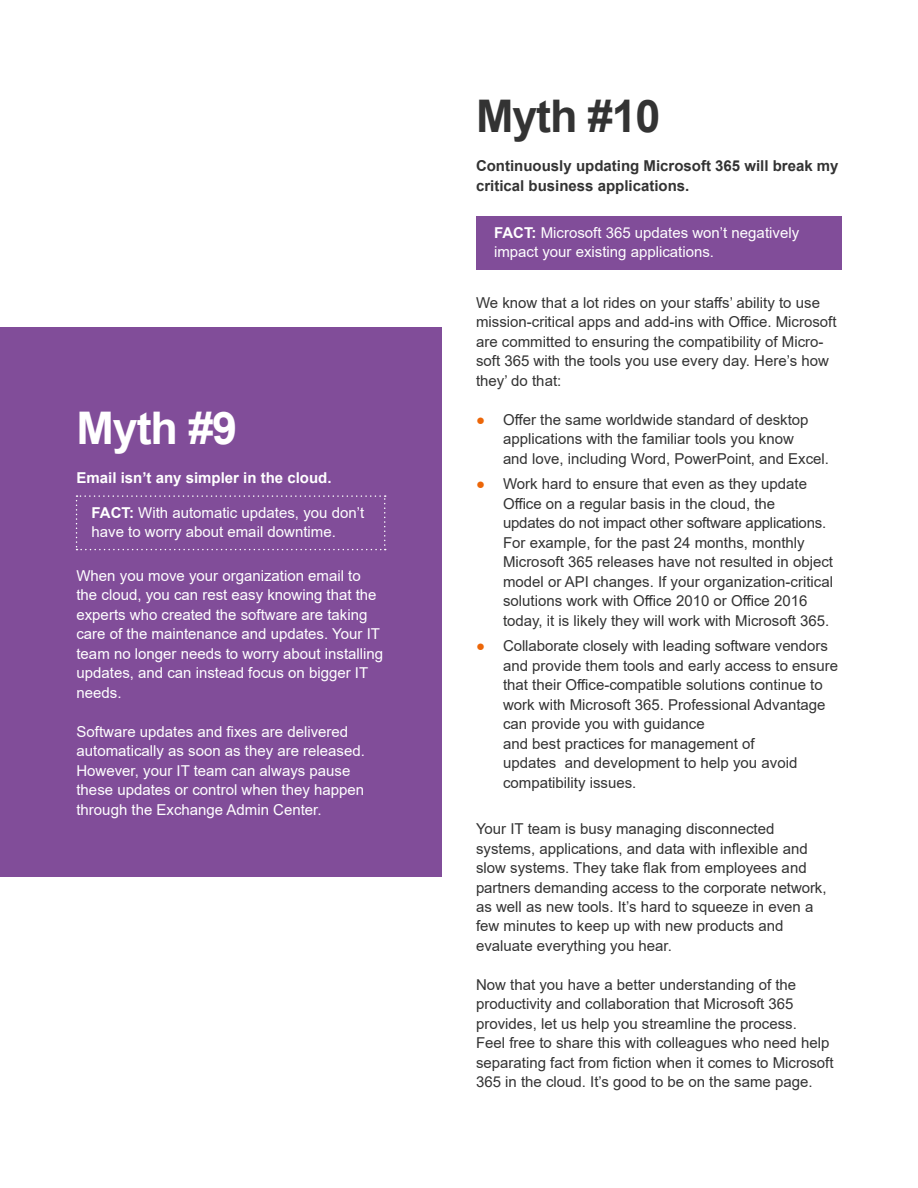
<style>
.page{position:relative;width:918px;height:1188px;background:#fff}
.page>*{position:absolute;margin:0;border:0;box-sizing:border-box;transform-origin:0 0}
.t1{font:700 45px "Arial";letter-spacing:-.025em;color:#333}
.t2{font:700 45px "Arial";color:#fff}
.t3{font:15px/19.5px "Arial";color:#333}
.t4{font:15px/19.5px "Arial";color:#fff}
.t5{font:700 15px/19.5px "Arial";color:#333}
.t6{font:700 15px "Arial";color:#fff}
.s1{font-weight:700}
.s2{font-weight:700;color:#ec6608}
</style>
<div class="page">
<div style="left:0;top:327px;width:442px;height:549px;background:#814d99"></div>
<svg style="left:76px;top:495px;width:310px;height:55px"></svg>
<div style="left:476px;top:216px;width:365px;height:53px;background:#814d99"></div>
<h1 class="t2" style="left:77px;top:396px;width:162px">Myth #9</h1>
<p class="t6" style="left:77px;top:467px;width:257px">Email isn’t any simpler in the cloud.</p>
<p class="t4" style="left:92px;top:503px;width:274px"><span class="s1">FACT:</span> With automatic updates, you don’t have to worry about email downtime.</p>
<p class="t4" style="left:76px;top:565px;width:308px">When you move your organization email to the cloud, you can rest easy knowing that the experts who created the software are taking care of the maintenance and updates. Your IT team no longer needs to worry about installing updates, and can instead focus on bigger IT needs.</p>
<p class="t4" style="left:76px;top:721px;width:290px">Software updates and fixes are delivered automatically as soon as they are released.<br>However, your IT team can always pause these updates or control when they happen through the Exchange Admin Center.</p>
<h1 class="t1" style="left:476px;top:84px;width:186px">Myth #10</h1>
<p class="t5" style="left:476px;top:156px;width:364px">Continuously updating Microsoft 365 will break my critical business applications.</p>
<p class="t4" style="left:494px;top:223px;width:307px"><span class="s1">FACT:</span> Microsoft 365 updates won’t negatively impact your existing applications.</p>
<p class="t3" style="left:476px;top:292px;width:362px">We know that a lot rides on your staffs’ ability to use mission-critical apps and add-ins with Office. Microsoft are committed to ensuring the compatibility of Micro&shy;soft 365 with the tools you use every day. Here’s how they’ do that:</p>
<p class="t3" style="left:503px;top:409px;width:327px;text-indent:-27px"><span class="s2">●</span> Offer the same worldwide standard of desktop applications with the familiar tools you know<br>and love, including Word, PowerPoint, and Excel.</p>
<p class="t3" style="left:503px;top:474px;width:332px;text-indent:-27px"><span class="s2">●</span> Work hard to ensure that even as they update Office on a regular basis in the cloud, the<br>updates do not impact other software applications.<br>For example, for the past 24 months, monthly Microsoft 365 releases have not resulted in object model or API changes. If your organization-critical solutions work with Office 2010 or Office 2016 today, it is likely they will work with Microsoft 365.</p>
<p class="t3" style="left:503px;top:636px;width:337px;text-indent:-27px"><span class="s2">●</span> Collaborate closely with leading software vendors and provide them tools and early access to ensure that their Office-compatible solutions continue to work with Microsoft 365. Professional Advantage can provide you with guidance<br>and best practices for management of<br>updates and development to help you avoid compatibility issues.</p>
<p class="t3" style="left:476px;top:819px;width:352px">Your IT team is busy managing disconnected systems, applications, and data with inflexible and slow systems. They take flak from employees and partners demanding access to the corporate network, as well as new tools. It’s hard to squeeze in even a few minutes to keep up with new products and evaluate everything you hear.</p>
<p class="t3" style="left:476px;top:975px;width:359px">Now that you have a better understanding of the productivity and collaboration that Microsoft 365 provides, let us help you streamline the process.<br>Feel free to share this with colleagues who need help separating fact from fiction when it comes to Microsoft 365 in the cloud. It’s good to be on the same page.</p>
</div>
